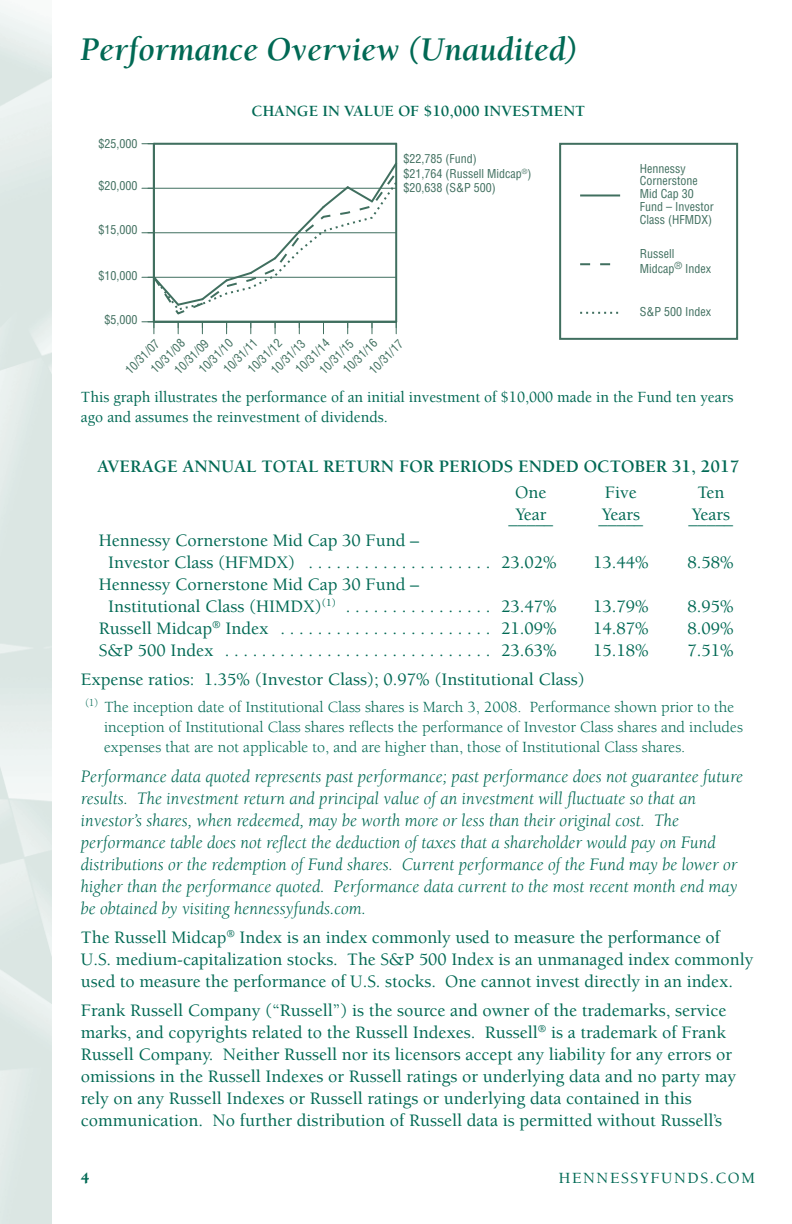
<style>
.page{position:relative;width:792px;height:1224px;background:#fff}
.page>*{position:absolute;margin:0;border:0;box-sizing:border-box;transform-origin:0 0}
.t1{font:italic 700 34px "Berkeley Std";color:#006954}
.t2{font:500 18px/22px "Berkeley Std";color:#006954}
.t3{font:italic 18px/22px "Berkeley Std";color:#006954}
.t4{font:700 18px "Berkeley Std";color:#006954}
.t5{font:16px/20px "Berkeley Std";color:#006954}
.t6{font:500 16px/20px "Berkeley Std";color:#006954}
.t7{font:700 16px "Berkeley Std";color:#006954}
.t8{font:500 16px "Berkeley Std";letter-spacing:.1em;color:#006954}
.t9{font:900 16px "Berkeley Std";color:#006954}
.t10{font:condensed 12px/12.8px "Helvetica";color:#406f5f}
</style>
<div class="page">
<hr style="left:154px;top:143px;width:242px;height:2px;background:#406f5f">
<hr style="left:395px;top:144px;width:2px;height:178px;background:#406f5f">
<svg style="left:142px;top:143px;width:12px;height:1px"></svg>
<hr style="left:153px;top:144px;width:2px;height:178px;background:#406f5f">
<svg style="left:142px;top:161px;width:256px;height:173px"></svg>
<div style="left:559px;top:143px;width:179px;height:197px;border:2px solid #406f5f"></div>
<hr style="left:580px;top:194px;width:40px;height:2px;background:#406f5f">
<svg style="left:580px;top:263px;width:31px;height:2px"></svg>
<svg style="left:580px;top:312px;width:39px;height:2px"></svg>
<h1 class="t1" style="left:81px;top:36px;width:499px">Performance Overview (Unaudited)</h1>
<p class="t7" style="left:252px;top:105px;width:335px">CHANGE IN VALUE OF $10,000 INVESTMENT</p>
<p class="t10" style="left:99px;top:137px;width:41px">$25,000</p>
<p class="t10" style="left:99px;top:180px;width:41px">$20,000</p>
<p class="t10" style="left:99px;top:224px;width:41px">$15,000</p>
<p class="t10" style="left:99px;top:270px;width:41px">$10,000</p>
<p class="t10" style="left:105px;top:314px;width:35px">$5,000</p>
<p class="t10" style="left:403px;top:152px;width:75px">$22,785 (Fund)</p>
<p class="t10" style="left:404px;top:182px;width:94px">$20,638 (S&amp;P 500)</p>
<p class="t10" style="left:404px;top:167px;width:129px">$21,764 (Russell Midcap<sup>®</sup>)</p>
<p class="t10" style="left:196px;top:367px;width:44px;rotate:-45deg">10/31/10</p>
<p class="t10" style="left:341px;top:367px;width:44px;rotate:-45deg">10/31/16</p>
<p class="t10" style="left:148px;top:367px;width:44px;rotate:-45deg">10/31/08</p>
<p class="t10" style="left:293px;top:367px;width:44px;rotate:-45deg">10/31/14</p>
<p class="t10" style="left:245px;top:367px;width:44px;rotate:-45deg">10/31/12</p>
<p class="t10" style="left:172px;top:367px;width:44px;rotate:-45deg">10/31/09</p>
<p class="t10" style="left:269px;top:367px;width:44px;rotate:-45deg">10/31/13</p>
<p class="t10" style="left:123px;top:367px;width:44px;rotate:-45deg">10/31/07</p>
<p class="t10" style="left:317px;top:367px;width:44px;rotate:-45deg">10/31/15</p>
<p class="t10" style="left:367px;top:367px;width:44px;rotate:-45deg">10/31/17</p>
<p class="t10" style="left:221px;top:367px;width:44px;rotate:-45deg">10/31/11</p>
<p class="t10" style="left:640px;top:162px;width:75px">Hennessy<br>Cornerstone<br>Mid Cap 30<br>Fund – Investor<br>Class (HFMDX)</p>
<p class="t10" style="left:640px;top:246px;width:73px;line-height:15px">Russell<br>Midcap<sup>®</sup> Index</p>
<p class="t10" style="left:640px;top:305px;width:73px">S&amp;P 500 Index</p>
<p class="t6" style="left:81px;top:388px;width:654px">This graph illustrates the performance of an initial investment of $10,000 made in the Fund ten years ago and assumes the reinvestment of dividends.</p>
<p class="t4" style="left:97px;top:460px;width:644px">AVERAGE ANNUAL TOTAL RETURN FOR PERIODS ENDED OCTOBER 31, 2017</p>
<p class="t2" style="left:515px;top:483px;width:33px">One</p>
<p class="t2" style="left:605px;top:483px;width:33px">Five</p>
<p class="t2" style="left:698px;top:483px;width:28px">Ten</p>
<p class="t2" style="left:509px;top:509px;width:46px">_Y_e_a_r_</p>
<p class="t2" style="left:599px;top:507px;width:46px">_Y_e _a _r s_</p>
<p class="t2" style="left:689px;top:507px;width:46px">_Y_e _a _r s_</p>
<p class="t2" style="left:108px;top:531px;width:450px;text-indent:-9px">Hennessy Cornerstone Mid Cap 30 Fund –<br>Investor Class (HFMDX) . . . . . . . . . . . . . . . . . . . . 23.02%</p>
<p class="t2" style="left:593px;top:553px;width:57px">13.44%</p>
<p class="t2" style="left:688px;top:553px;width:48px">8.58%</p>
<p class="t2" style="left:108px;top:575px;width:450px;text-indent:-9px">Hennessy Cornerstone Mid Cap 30 Fund –<br>Institutional Class (HIMDX)<sup>(1)</sup> . . . . . . . . . . . . . . . . 23.47%</p>
<p class="t2" style="left:593px;top:597px;width:57px">13.79%</p>
<p class="t2" style="left:688px;top:597px;width:48px">8.95%</p>
<p class="t2" style="left:99px;top:619px;width:459px">Russell Midcap<sup>®</sup> Index . . . . . . . . . . . . . . . . . . . . . . . 21.09%</p>
<p class="t2" style="left:593px;top:619px;width:57px">14.87%</p>
<p class="t2" style="left:688px;top:619px;width:48px">8.09%</p>
<p class="t2" style="left:99px;top:641px;width:459px">S&amp;P 500 Index . . . . . . . . . . . . . . . . . . . . . . . . . . . . . 23.63%</p>
<p class="t2" style="left:593px;top:641px;width:57px">15.18%</p>
<p class="t2" style="left:688px;top:641px;width:48px">7.51%</p>
<p class="t2" style="left:81px;top:670px;width:506px">Expense ratios: 1.35% (Investor Class); 0.97% (Institutional Class)</p>
<p class="t5" style="left:104px;top:699px;width:640px;text-indent:-19px"><sup>(1)</sup> The inception date of Institutional Class shares is March 3, 2008. Performance shown prior to the inception of Institutional Class shares reflects the performance of Investor Class shares and includes expenses that are not applicable to, and are higher than, those of Institutional Class shares.</p>
<p class="t3" style="left:81px;top:767px;width:664px">Performance data quoted represents past performance; past performance does not guarantee future results. The investment return and principal value of an investment will fluctuate so that an investor’s shares, when redeemed, may be worth more or less than their original cost. The performance table does not reflect the deduction of taxes that a shareholder would pay on Fund distributions or the redemption of Fund shares. Current performance of the Fund may be lower or higher than the performance quoted. Performance data current to the most recent month end may be obtained by visiting hennessyfunds.com.</p>
<p class="t2" style="left:81px;top:928px;width:674px">The Russell Midcap<sup>®</sup> Index is an index commonly used to measure the performance of<br>U.S. medium-capitalization stocks. The S&amp;P 500 Index is an unmanaged index commonly used to measure the performance of U.S. stocks. One cannot invest directly in an index.</p>
<p class="t2" style="left:81px;top:1001px;width:657px">Frank Russell Company (“Russell”) is the source and owner of the trademarks, service marks, and copyrights related to the Russell Indexes. Russell<sup>®</sup> is a trademark of Frank Russell Company. Neither Russell nor its licensors accept any liability for any errors or omissions in the Russell Indexes or Russell ratings or underlying data and no party may rely on any Russell Indexes or Russell ratings or underlying data contained in this communication. No further distribution of Russell data is permitted without Russell’s</p>
<p class="t9" style="left:81px;top:1172px;width:10px">4</p>
<p class="t8" style="left:559px;top:1172px;width:198px">HENNESSYFUNDS.COM</p>
</div>
